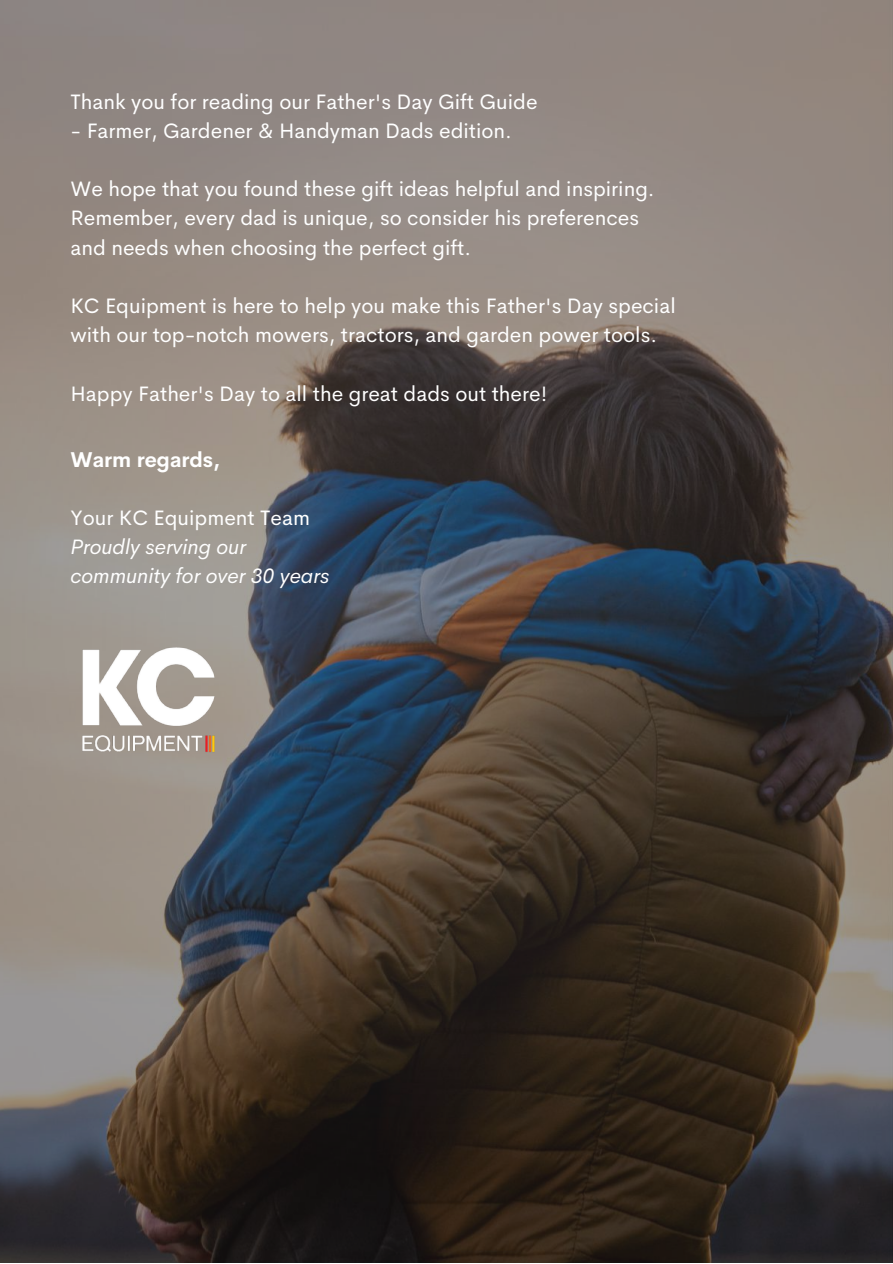
<style>
.page{position:relative;width:893px;height:1264px;background:#fff}
.page>*{position:absolute;margin:0;border:0;box-sizing:border-box;transform-origin:0 0}
.t1{font:21px/29.2px "Cerebri Sans";color:#fff}
.t2{font:italic 21px/29.2px "Cerebri Sans";color:#fff}
.t3{font:700 21px "Cerebri Sans";color:#fff}
</style>
<div class="page">
<img style="left:0;top:0;width:892px;height:1262px">
<img style="left:70px;top:621px;width:157px;height:157px">
<p class="t1" style="left:70px;top:86px;width:468px">Thank you for reading our Father's Day Gift Guide</p>
<p class="t1" style="left:70px;top:116px;width:443px">- Farmer, Gardener &amp; Handyman Dads edition.</p>
<p class="t1" style="left:70px;top:174px;width:585px">We hope that you found these gift ideas helpful and inspiring.<br>Remember, every dad is unique, so consider his preferences and needs when choosing the perfect gift.</p>
<p class="t1" style="left:70px;top:291px;width:606px">KC Equipment is here to help you make this Father's Day special with our top-notch mowers, tractors, and garden power tools.</p>
<p class="t1" style="left:70px;top:379px;width:478px">Happy Father's Day to all the great dads out there!</p>
<p class="t3" style="left:70px;top:446px;width:151px">Warm regards,</p>
<p class="t1" style="left:70px;top:503px;width:241px">Your KC Equipment Team</p>
<p class="t2" style="left:70px;top:532px;width:260px">Proudly serving our community for over 30 years</p>
</div>
